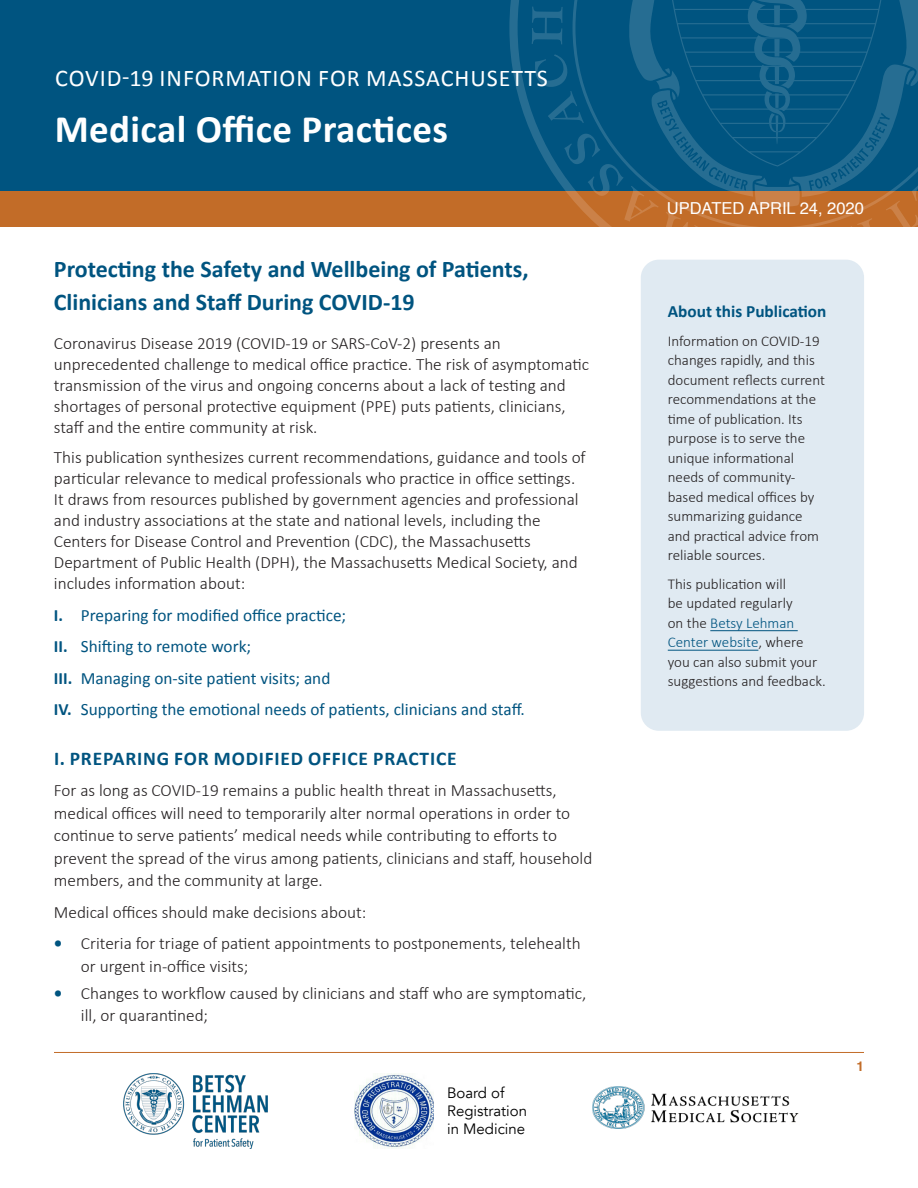
<style>
.page{position:relative;width:918px;height:1188px;background:#fff}
.page>*{position:absolute;margin:0;border:0;box-sizing:border-box;transform-origin:0 0}
.t1{font:700 39px "Calibri";letter-spacing:.01em;color:#fff}
.t2{font:700 24px/33px "Calibri";color:#005480}
.t3{font:24px "Calibri";letter-spacing:.04em;color:#fff}
.t4{font:700 19.5px "Calibri";letter-spacing:.04em;color:#005480}
.Body{font:300 17.25px/21px "Calibri";color:#231f20}
.t5{font:17.25px "Calibri";color:#005480}
.Body-2{font:700 17.25px "Calibri";color:#005480}
.t6{font:16.5px "Helvetica";color:#fff}
.Sidebar_text{font:300 15px/19.5px "Calibri";color:#231f20}
.t7{font:15px/18px "Avenir";color:#000}
.t8{font:700 13.5px "Helvetica";color:#c26c28}
.s1{font-weight:700}
.s2{font-weight:700;color:#005480}
.s3{color:#005480}
</style>
<div class="page">
<hr style="left:54px;top:1052px;width:810px;height:1px;background:#c26c28">
<div style="left:0;top:0;width:918px;height:191px;background:#005480"></div>
<div style="left:0;top:191px;width:918px;height:36px;background:#c26c28"></div>
<svg style="left:509px;top:0;width:23px;height:134px"></svg>
<svg style="left:532px;top:0;width:386px;height:227px"></svg>
<div style="left:641px;top:260px;width:223px;height:471px;background:#e0eaf2;border-radius:18px"></div>
<hr style="left:710px;top:630px;width:88px;height:1px;background:#005480">
<hr style="left:668px;top:650px;width:90px;height:1px;background:#005480">
<img style="left:123px;top:1073px;width:145px;height:76px">
<img style="left:592px;top:1086px;width:207px;height:43px">
<img style="left:355px;top:1073px;width:79px;height:76px">
<p class="t3" style="left:55px;top:62px;width:494px">COVID-19 INFORMATION FOR MASSACHUSETTS</p>
<h1 class="t1" style="left:55px;top:101px;width:395px">Medical Office Practices</h1>
<h1 class="t2" style="left:54px;top:252px;width:476px">Protecting the Safety and Wellbeing of Patients,<br>Clinicians and Staff During COVID-19</h1>
<p class="Body" style="left:54px;top:333px;width:537px">Coronavirus Disease 2019 (COVID-19 or SARS-CoV-2) presents an unprecedented challenge to medical office practice. The risk of asymptomatic transmission of the virus and ongoing concerns about a lack of testing and shortages of personal protective equipment (PPE) puts patients, clinicians, staff and the entire community at risk.</p>
<p class="Body" style="left:54px;top:447px;width:533px">This publication synthesizes current recommendations, guidance and tools of particular relevance to medical professionals who practice in office settings.<br>It draws from resources published by government agencies and professional and industry associations at the state and national levels, including the Centers for Disease Control and Prevention (CDC), the Massachusetts Department of Public Health (DPH), the Massachusetts Medical Society, and includes information about:</p>
<p class="t5" style="left:54px;top:603px;width:294px"><span class="s1">I.</span> Preparing for modified office practice;</p>
<p class="t5" style="left:54px;top:635px;width:199px"><span class="s1">II.</span> Shifting to remote work;</p>
<p class="t5" style="left:54px;top:666px;width:278px"><span class="s1">III.</span> Managing on-site patient visits; and</p>
<p class="t5" style="left:54px;top:698px;width:473px"><span class="s1">IV.</span> Supporting the emotional needs of patients, clinicians and staff.</p>
<h2 class="t4" style="left:54px;top:745px;width:404px">I. PREPARING FOR MODIFIED OFFICE PRACTICE</h2>
<p class="Body" style="left:54px;top:779px;width:540px;line-height:22.5px">For as long as COVID-19 remains a public health threat in Massachusetts, medical offices will need to temporarily alter normal operations in order to continue to serve patients’ medical needs while contributing to efforts to prevent the spread of the virus among patients, clinicians and staff, household members, and the community at large.</p>
<p class="Body" style="left:54px;top:902px;width:314px">Medical offices should make decisions about:</p>
<p class="Body" style="left:81px;top:932px;width:501px;line-height:22.5px;text-indent:-27px"><span class="s2">•</span> Criteria for triage of patient appointments to postponements, telehealth or urgent in-office visits;</p>
<p class="Body" style="left:81px;top:982px;width:507px;line-height:22.5px;text-indent:-27px"><span class="s2">•</span> Changes to workflow caused by clinicians and staff who are symptomatic, ill, or quarantined;</p>
<p class="t7" style="left:447px;top:1084px;width:81px">Board of<br>Registration in Medicine</p>
<p class="t6" style="left:667px;top:196px;width:199px">UPDATED APRIL 24, 2020</p>
<p class="Body-2" style="left:668px;top:299px;width:160px">About this Publication</p>
<p class="Sidebar_text" style="left:668px;top:331px;width:159px">Information on COVID-19 changes rapidly, and this document reflects current recommendations at the time of publication. Its purpose is to serve the unique informational needs of community&shy;based medical offices by summarizing guidance and practical advice from reliable sources.</p>
<p class="Sidebar_text" style="left:668px;top:574px;width:159px">This publication will<br>be updated regularly<br>on the <span class="s3">Betsy Lehman<br>Center website</span>, where you can also submit your suggestions and feedback.</p>
<p class="t8" style="left:856px;top:1056px;width:9px">1</p>
</div>
